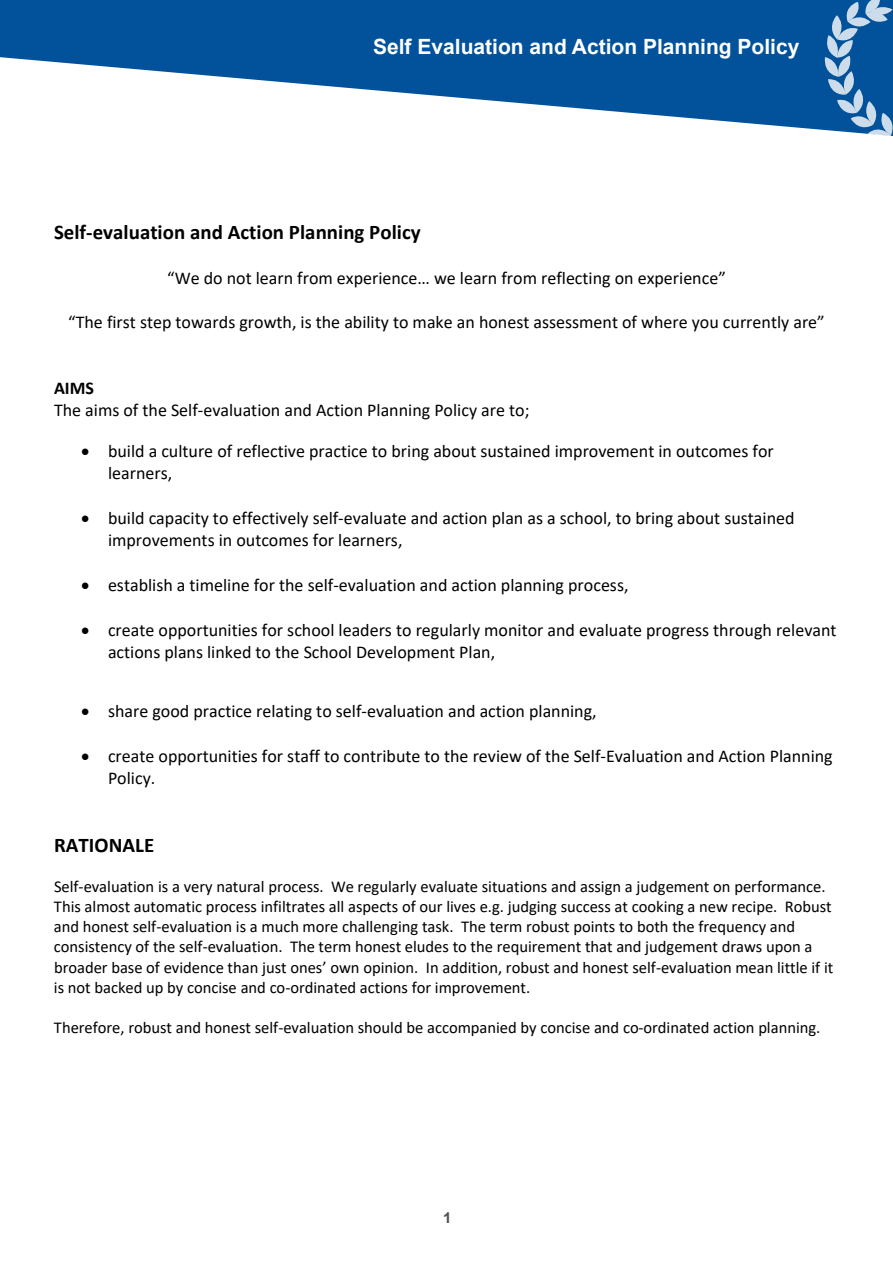
<style>
.page{position:relative;width:893px;height:1263px;background:#fff}
.page>*{position:absolute;margin:0;border:0;box-sizing:border-box;transform-origin:0 0}
.t1{font:700 21px "Arial";color:#fff}
.t2{font:700 20.85px "Calibri";color:#000}
.t3{font:18px/21.9px "Calibri";color:#000}
.t4{font:16.5px/20.1px "Calibri";color:#000}
.t5{font:700 15px "Arial";color:#505052}
.s1{font-weight:700}
</style>
<div class="page">
<svg style="left:0;top:0;width:823px;height:130px;fill:#01529a"></svg>
<svg style="left:823px;top:0;width:70px;height:136px;background:#407db3"></svg>
<p class="t1" style="left:373px;top:33px;width:428px">Self Evaluation and Action Planning Policy</p>
<p class="t2" style="left:54px;top:218px;width:368px">Self-evaluation and Action Planning Policy</p>
<p class="t3" style="left:167px;top:267px;width:560px">“We do not learn from experience… we learn from reflecting on experience”</p>
<p class="t3" style="left:68px;top:311px;width:758px">“The first step towards growth, is the ability to make an honest assessment of where you currently are”</p>
<p class="t3" style="left:54px;top:376px;width:477px;line-height:22.4px"><span class="s1">AIMS<br></span>The aims of the Self-evaluation and Action Planning Policy are to;</p>
<p class="t3" style="left:108px;top:440px;width:667px;text-indent:-27px">• build a culture of reflective practice to bring about sustained improvement in outcomes for learners,</p>
<p class="t3" style="left:108px;top:507px;width:688px;text-indent:-27px">• build capacity to effectively self-evaluate and action plan as a school, to bring about sustained improvements in outcomes for learners,</p>
<p class="t3" style="left:81px;top:574px;width:549px">• establish a timeline for the self-evaluation and action planning process,</p>
<p class="t3" style="left:108px;top:619px;width:730px;text-indent:-27px">• create opportunities for school leaders to regularly monitor and evaluate progress through relevant actions plans linked to the School Development Plan,</p>
<p class="t3" style="left:81px;top:699px;width:517px">• share good practice relating to self-evaluation and action planning,</p>
<p class="t3" style="left:108px;top:744px;width:726px;text-indent:-27px">• create opportunities for staff to contribute to the review of the Self-Evaluation and Action Planning<br>Policy.</p>
<p class="t2" style="left:54px;top:830px;width:102px">RATIONALE</p>
<p class="t4" style="left:54px;top:876px;width:781px">Self-evaluation is a very natural process. We regularly evaluate situations and assign a judgement on performance.<br>This almost automatic process infiltrates all aspects of our lives e.g. judging success at cooking a new recipe. Robust and honest self-evaluation is a much more challenging task. The term robust points to both the frequency and consistency of the self-evaluation. The term honest eludes to the requirement that and judgement draws upon a broader base of evidence than just ones’ own opinion. In addition, robust and honest self-evaluation mean little if it is not backed up by concise and co-ordinated actions for improvement.</p>
<p class="t4" style="left:54px;top:1017px;width:768px">Therefore, robust and honest self-evaluation should be accompanied by concise and co-ordinated action planning.</p>
<p class="t5" style="left:443px;top:1207px;width:10px">1</p>
</div>
